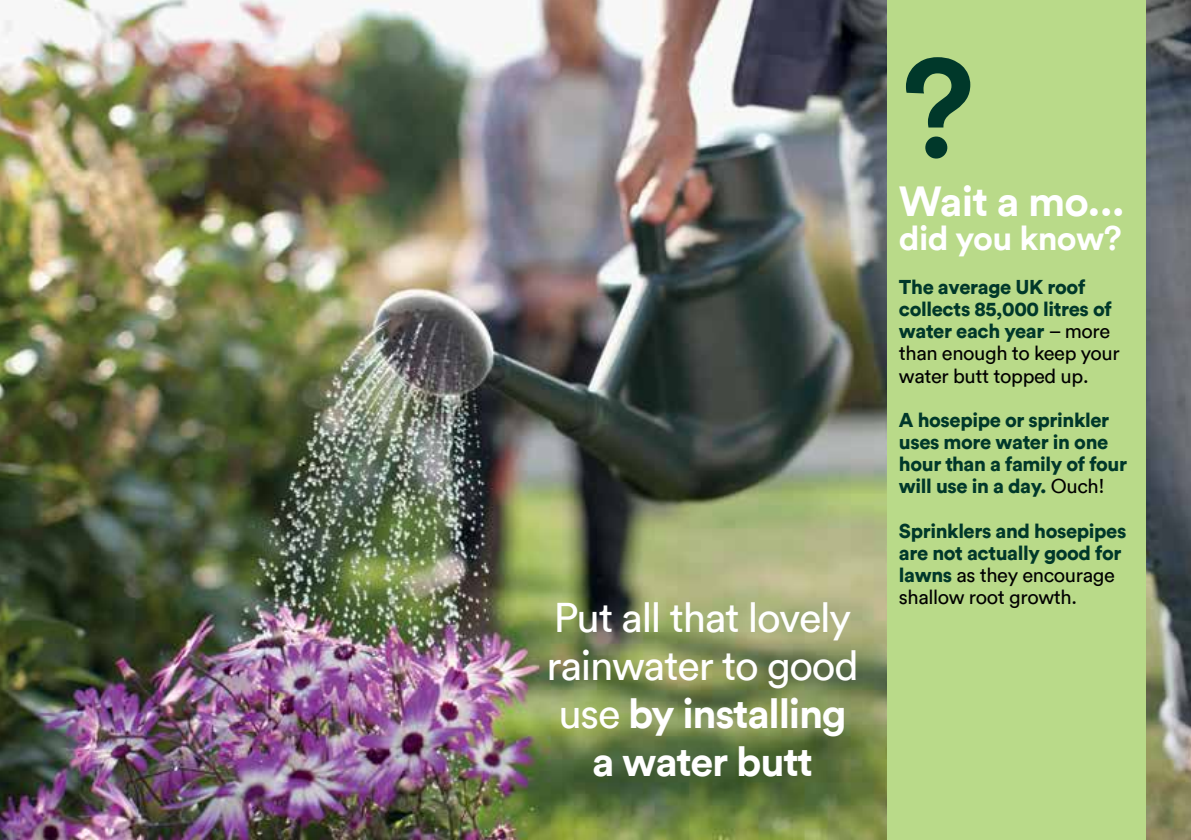
<style>
.page{position:relative;width:1191px;height:840px;background:#fff}
.page>*{position:absolute;margin:0;border:0;box-sizing:border-box;transform-origin:0 0}
.t1{font:700 138.4px "Circular TT";color:#00382a}
.t2{font:700 42px "Circular TT";letter-spacing:-.02em;color:#fff}
.t3{font:41.4px/48px "Circular TT";letter-spacing:-.03em;color:#fff;text-align:center}
.t4{font:700 34px "Circular TT";letter-spacing:-.02em;color:#fff}
.t5{font:900 20px/22px "Circular TT";letter-spacing:-.02em;color:#00382a}
.s1{font-weight:700}
.s2{font-weight:400;color:#000}
</style>
<div class="page">
<img style="left:0;top:0;width:1191px;height:839px">
<div style="left:887px;top:0;width:258px;height:839px;background:#b9da89"></div>
<p class="t3" style="left:546px;top:593px;width:314px">Put all that lovely rainwater to good use <span class="s1">by installing a water butt</span></p>
<p class="t1" style="left:901px;top:19px;width:75px">?</p>
<h2 class="t2" style="left:899px;top:174px;width:228px">Wait a mo...</h2>
<h2 class="t4" style="left:899px;top:215px;width:224px">did you know?</h2>
<p class="t5" style="left:899px;top:276px;width:222px">The average UK roof collects 85,000 litres of water each year <span class="s2">– more than enough to keep your water butt topped up.</span></p>
<p class="t5" style="left:899px;top:408px;width:230px">A hosepipe or sprinkler uses more water in one hour than a family of four</p>
<p class="t5" style="left:899px;top:474px;width:207px">will use in a day. <span class="s2">Ouch!</span></p>
<p class="t5" style="left:899px;top:519px;width:229px">Sprinklers and hosepipes are not actually good for lawns <span class="s2">as they encourage shallow root growth.</span></p>
</div>
